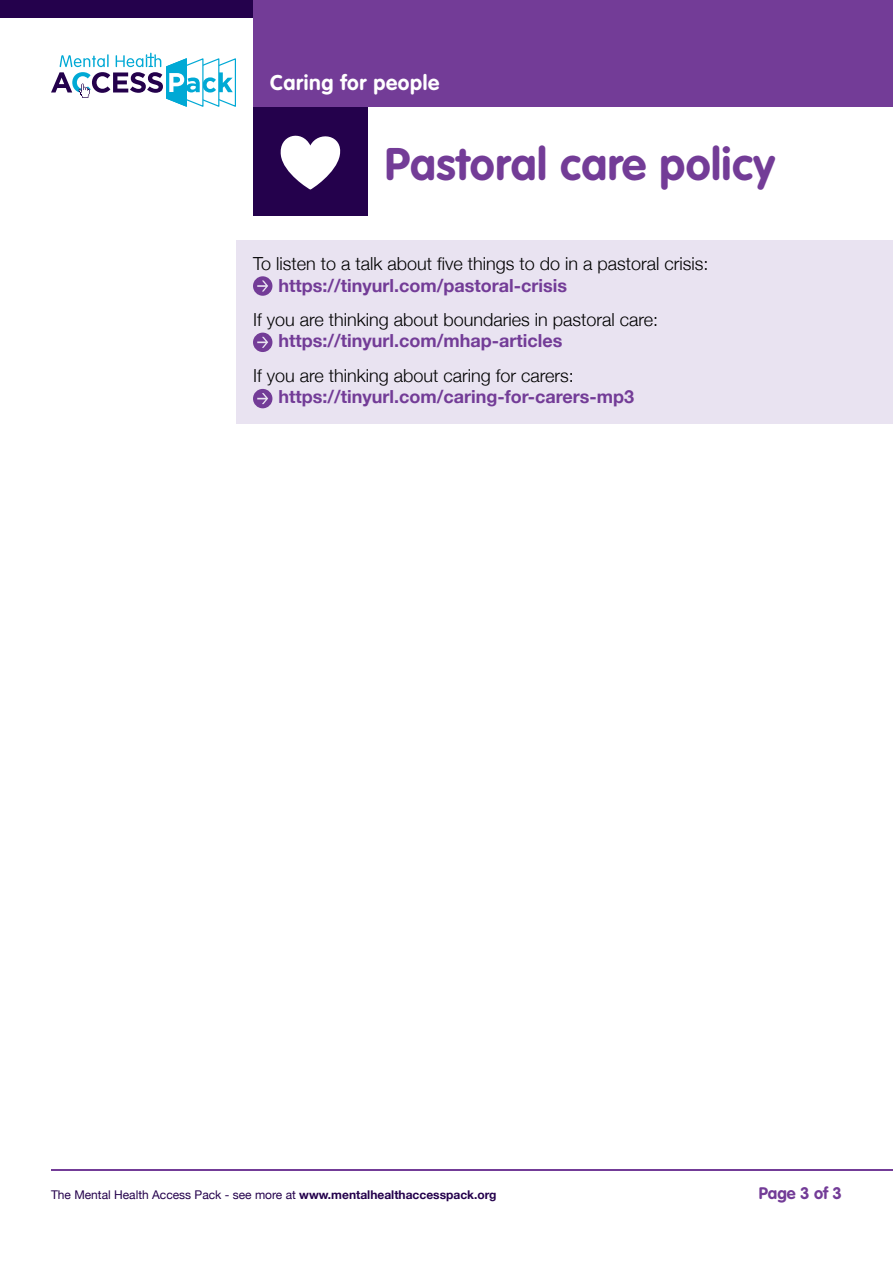
<style>
.page{position:relative;width:893px;height:1263px;background:#fff}
.page>*{position:absolute;margin:0;border:0;box-sizing:border-box;transform-origin:0 0}
.t1{font:700 45px "VAG Rounded Std";letter-spacing:.01em;color:#733c97}
.t2{font:700 21px "VAG Rounded Std";letter-spacing:.03em;color:#fff}
.t3{font:300 18px "Helvetica Neue";color:#000}
.t4{font:700 18px "Helvetica Neue";color:#733c97}
.t5{font:700 16.5px "VAG Rounded Std";color:#733c97}
.t6{font:12px "Helvetica Neue";color:#24014c}
.s1{font-weight:700}
</style>
<div class="page">
<svg style="left:51px;top:53px;width:185px;height:54px"></svg>
<div style="left:0;top:0;width:637px;height:17px;background:#24014c"></div>
<div style="left:253px;top:0;width:640px;height:107px;background:#733c97"></div>
<div style="left:253px;top:107px;width:115px;height:108px;background:#24014c"></div>
<svg style="left:280px;top:135px;width:61px;height:55px"></svg>
<hr style="left:51px;top:1169px;width:842px;height:1px;background:#733c97">
<div style="left:236px;top:240px;width:657px;height:184px;background:#e9e3f1"></div>
<svg style="left:253px;top:276px;width:19px;height:20px"></svg>
<svg style="left:253px;top:333px;width:19px;height:19px"></svg>
<svg style="left:253px;top:389px;width:19px;height:19px"></svg>
<p class="t2" style="left:270px;top:70px;width:171px">Caring for people</p>
<h1 class="t1" style="left:385px;top:137px;width:392px">Pastoral care policy</h1>
<p class="t3" style="left:253px;top:249px;width:457px">To listen to a talk about five things to do in a pastoral crisis:</p>
<p class="t4" style="left:278px;top:271px;width:290px">https://tinyurl.com/pastoral-crisis</p>
<p class="t3" style="left:253px;top:305px;width:407px">If you are thinking about boundaries in pastoral care:</p>
<p class="t4" style="left:278px;top:327px;width:285px">https://tinyurl.com/mhap-articles</p>
<p class="t3" style="left:253px;top:361px;width:322px">If you are thinking about caring for carers:</p>
<p class="t4" style="left:278px;top:383px;width:357px">https://tinyurl.com/caring-for-carers-mp3</p>
<p class="t6" style="left:51px;top:1186px;width:447px">The Mental Health Access Pack - see more at <span class="s1">www.mentalhealthaccesspack.org</span></p>
<p class="t5" style="left:759px;top:1184px;width:85px">Page 3 of 3</p>
</div>
